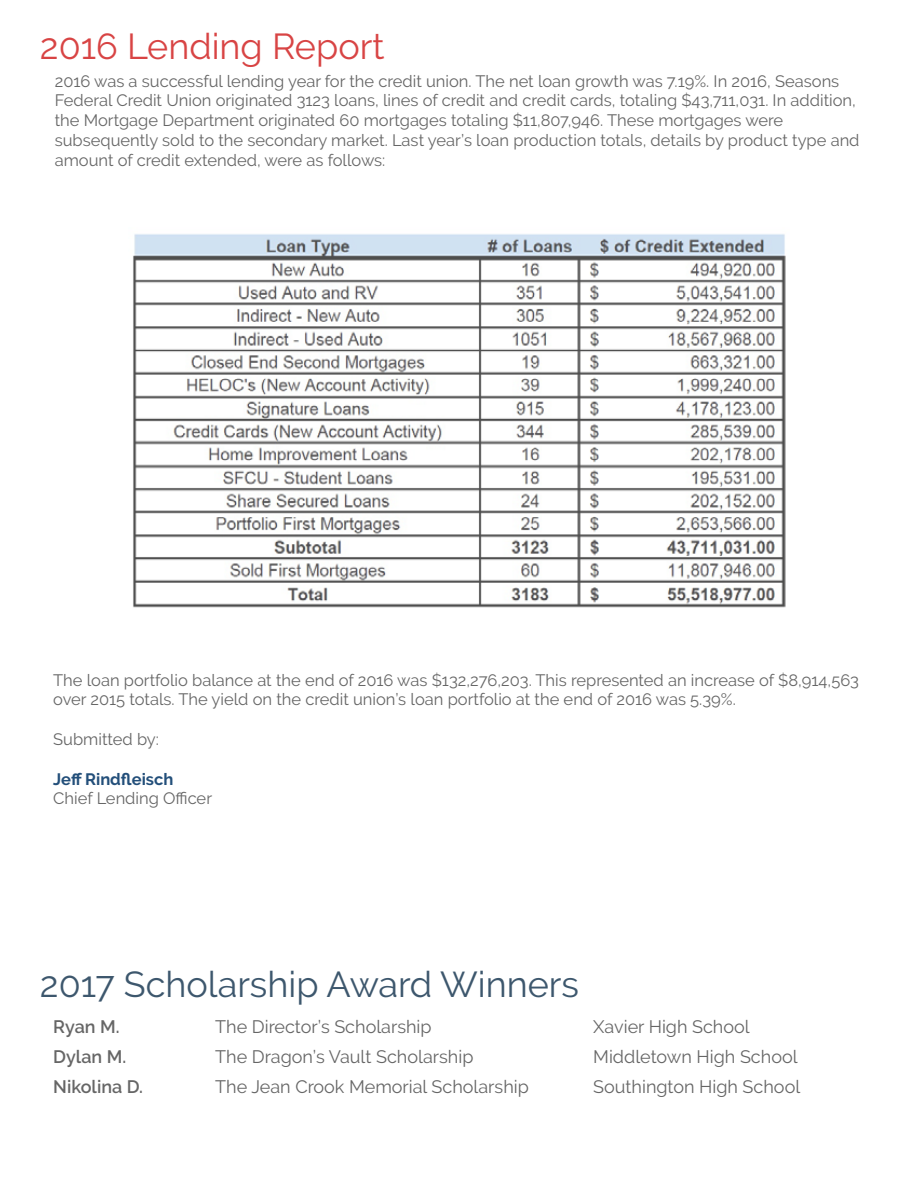
<style>
.page{position:relative;width:918px;height:1188px;background:#fff}
.page>*{position:absolute;margin:0;border:0;box-sizing:border-box;transform-origin:0 0}
.t1{font:36px "Raleway";color:#3d576d}
.t2{font:36px "Raleway";color:#d84444}
.t3{font:18px "Raleway";color:#666}
.t4{font:600 18px "Raleway";color:#666}
.t5{font:16.5px/19.8px "Raleway";color:#666}
.t6{font:700 16.5px "Raleway";color:#234f7a}
</style>
<div class="page">
<img style="left:133px;top:234px;width:653px;height:374px">
<h1 class="t2" style="left:40px;top:26px;width:346px">2016 Lending Report</h1>
<p class="t5" style="left:55px;top:71px;width:806px">2016 was a successful lending year for the credit union. The net loan growth was 7.19%. In 2016, Seasons Federal Credit Union originated 3123 loans, lines of credit and credit cards, totaling $43,711,031. In addition, the Mortgage Department originated 60 mortgages totaling $11,807,946. These mortgages were subsequently sold to the secondary market. Last year’s loan production totals, details by product type and amount of credit extended, were as follows:</p>
<p class="t5" style="left:53px;top:670px;width:807px">The loan portfolio balance at the end of 2016 was $132,276,203. This represented an increase of $8,914,563 over 2015 totals. The yield on the credit union’s loan portfolio at the end of 2016 was 5.39%.</p>
<p class="t5" style="left:53px;top:729px;width:107px">Submitted by:</p>
<p class="t6" style="left:53px;top:769px;width:122px">Jeff Rindfleisch</p>
<p class="t5" style="left:53px;top:789px;width:160px">Chief Lending Officer</p>
<h1 class="t1" style="left:40px;top:964px;width:541px">2017 Scholarship Award Winners</h1>
<p class="t4" style="left:53px;top:1016px;width:68px">Ryan M.</p>
<p class="t3" style="left:215px;top:1016px;width:218px">The Director’s Scholarship</p>
<p class="t3" style="left:593px;top:1016px;width:158px">Xavier High School</p>
<p class="t4" style="left:53px;top:1046px;width:74px">Dylan M.</p>
<p class="t3" style="left:215px;top:1046px;width:260px">The Dragon’s Vault Scholarship</p>
<p class="t3" style="left:593px;top:1046px;width:206px">Middletown High School</p>
<p class="t4" style="left:53px;top:1076px;width:91px">Nikolina D.</p>
<p class="t3" style="left:215px;top:1076px;width:315px">The Jean Crook Memorial Scholarship</p>
<p class="t3" style="left:593px;top:1076px;width:209px">Southington High School</p>
</div>
